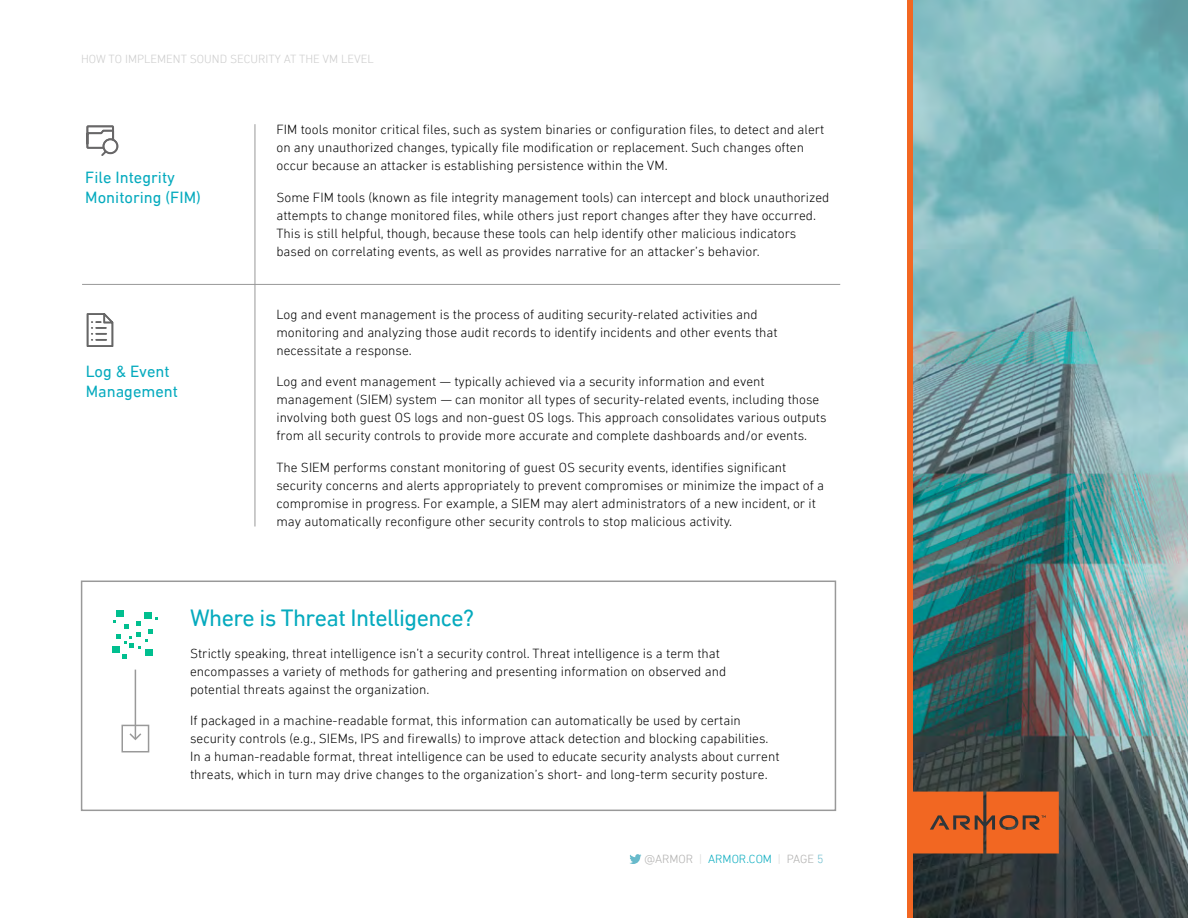
<style>
.page{position:relative;width:1188px;height:918px;background:#fff}
.page>*{position:absolute;margin:0;border:0;box-sizing:border-box;transform-origin:0 0}
.t1{font:24px "DIN Next LT Pro";letter-spacing:-.025em;color:#05aabe}
.t2{font:16.5px/19.5px "DIN Next LT Pro";color:#05aabe}
.t3{font:300 13.5px/18px "DIN Next LT Pro";color:#000}
.t4{font:300 12px "DIN Next LT Pro";color:#ccc}
.t5{font:300 12px "DIN Next LT Pro";color:#afaead}
.s1{color:#d7d7d6}
.s2{color:#05aabe}
.s3{color:#68bacb}
</style>
<div class="page">
<svg style="left:629px;top:854px;width:12px;height:10px"></svg>
<img style="left:912px;top:0;width:276px;height:918px">
<div style="left:907px;top:0;width:5px;height:918px;background:#f26722"></div>
<svg style="left:912px;top:792px;width:147px;height:62px;background:#de6224"></svg>
<hr style="left:82px;top:284px;width:758px;height:1px;background:#989898">
<hr style="left:255px;top:124px;width:1px;height:402px;background:#989898">
<hr style="left:135px;top:670px;width:1px;height:69px;background:#999">
<div style="left:81px;top:581px;width:755px;height:230px;border:2px solid #999"></div>
<div style="left:116px;top:610px;width:8px;height:7px;background:#00bf8f"></div>
<div style="left:112px;top:646px;width:7px;height:7px;background:#00bf8f"></div>
<div style="left:145px;top:650px;width:7px;height:6px;background:#00bf8f"></div>
<div style="left:144px;top:612px;width:7px;height:6px;background:#00bf8f"></div>
<svg style="left:123px;top:655px;width:4px;height:4px"></svg>
<svg style="left:113px;top:618px;width:45px;height:31px"></svg>
<svg style="left:129px;top:732px;width:13px;height:8px"></svg>
<div style="left:122px;top:725px;width:27px;height:27px;border:2px solid #999"></div>
<svg style="left:86px;top:125px;width:33px;height:31px"></svg>
<svg style="left:86px;top:313px;width:28px;height:34px"></svg>
<p class="t4" style="left:81px;top:52px;width:295px">HOW TO IMPLEMENT SOUND SECURITY AT THE VM LEVEL</p>
<p class="t2" style="left:85px;top:167px;width:117px">File Integrity<br>Monitoring (FIM)</p>
<p class="t2" style="left:86px;top:362px;width:94px">Log &amp; Event<br>Management</p>
<p class="t3" style="left:276px;top:121px;width:549px">FIM tools monitor critical files, such as system binaries or configuration files, to detect and alert on any unauthorized changes, typically file modification or replacement. Such changes often occur because an attacker is establishing persistence within the VM.</p>
<p class="t3" style="left:276px;top:188px;width:554px">Some FIM tools (known as file integrity management tools) can intercept and block unauthorized attempts to change monitored files, while others just report changes after they have occurred.<br>This is still helpful, though, because these tools can help identify other malicious indicators based on correlating events, as well as provides narrative for an attacker’s behavior.</p>
<p class="t3" style="left:276px;top:305px;width:503px">Log and event management is the process of auditing security-related activities and monitoring and analyzing those audit records to identify incidents and other events that necessitate a response.</p>
<p class="t3" style="left:276px;top:373px;width:552px">Log and event management — typically achieved via a security information and event management (SIEM) system — can monitor all types of security-related events, including those involving both guest OS logs and non-guest OS logs. This approach consolidates various outputs from all security controls to provide more accurate and complete dashboards and/or events.</p>
<p class="t3" style="left:276px;top:458px;width:549px">The SIEM performs constant monitoring of guest OS security events, identifies significant security concerns and alerts appropriately to prevent compromises or minimize the impact of a compromise in progress. For example, a SIEM may alert administrators of a new incident, or it may automatically reconfigure other security controls to stop malicious activity.</p>
<h1 class="t1" style="left:190px;top:604px;width:286px">Where is Threat Intelligence?</h1>
<p class="t3" style="left:190px;top:644px;width:538px">Strictly speaking, threat intelligence isn’t a security control. Threat intelligence is a term that encompasses a variety of methods for gathering and presenting information on observed and potential threats against the organization.</p>
<p class="t3" style="left:190px;top:711px;width:591px">If packaged in a machine-readable format, this information can automatically be used by certain security controls (e.g., SIEMs, IPS and firewalls) to improve attack detection and blocking capabilities.<br>In a human-readable format, threat intelligence can be used to educate security analysts about current threats, which in turn may drive changes to the organization’s short- and long-term security posture.</p>
<p class="t5" style="left:644px;top:852px;width:181px">@ARMOR <span class="s1">|</span> <span class="s2">ARMOR.COM</span> <span class="s1">|</span> PAGE <span class="s3">5</span></p>
</div>
